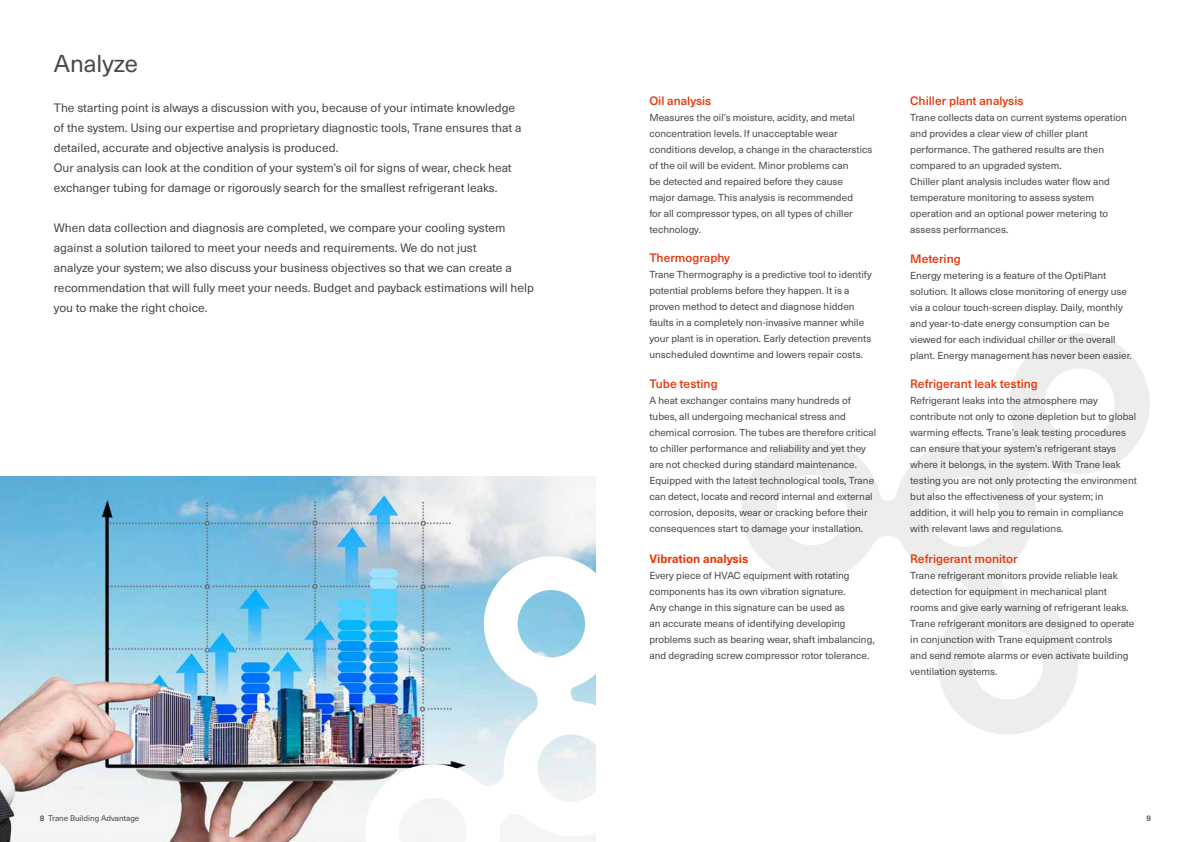
<style>
.page{position:relative;width:1191px;height:842px;background:#fff}
.page>*{position:absolute;margin:0;border:0;box-sizing:border-box;transform-origin:0 0}
.t1{font:24px "Neue Haas Unica W1 G";color:#484847}
.t2{font:12px/20px "Neue Haas Unica W1 G";color:#484847}
.t3{font:500 12px "Neue Haas Unica W1 G";color:#e63608}
.t4{font:700 12px "Neue Haas Unica W1 G";color:#e63608}
.t5{font:10px/16px "Neue Haas Unica W1 G";color:#484847}
.t6{font:8px "Neue Haas Unica W1 G";color:#484847}
.t7{font:500 8px "Neue Haas Unica W1 G";color:#484847}
.s1{font-weight:500}
</style>
<div class="page">
<img style="left:0;top:476px;width:595px;height:366px">
<svg style="left:742px;top:333px;width:408px;height:402px"></svg>
<svg style="left:354px;top:545px;width:414px;height:297px"></svg>
<h1 class="t1" style="left:54px;top:46px;width:86px">Analyze</h1>
<p class="t2" style="left:54px;top:97px;width:469px">The starting point is always a discussion with you, because of your intimate knowledge of the system. Using our expertise and proprietary diagnostic tools, Trane ensures that a detailed, accurate and objective analysis is produced.<br>Our analysis can look at the condition of your system’s oil for signs of wear, check heat exchanger tubing for damage or rigorously search for the smallest refrigerant leaks.</p>
<p class="t2" style="left:54px;top:217px;width:481px">When data collection and diagnosis are completed, we compare your cooling system against a solution tailored to meet your needs and requirements. We do not just<br>analyze your system; we also discuss your business objectives so that we can create a recommendation that will fully meet your needs. Budget and payback estimations will help you to make the right choice.</p>
<p class="t3" style="left:649px;top:92px;width:64px">Oil analysis</p>
<p class="t5" style="left:649px;top:109px;width:225px">Measures the oil’s moisture, acidity, and metal concentration levels. If unacceptable wear conditions develop, a change in the characterstics of the oil will be evident. Minor problems can<br>be detected and repaired before they cause<br>major damage. This analysis is recommended<br>for all compressor types, on all types of chiller technology.</p>
<p class="t3" style="left:649px;top:249px;width:82px">Thermography</p>
<p class="t5" style="left:649px;top:266px;width:224px">Trane Thermography is a predictive tool to identify potential problems before they happen. It is a proven method to detect and diagnose hidden faults in a completely non-invasive manner while your plant is in operation. Early detection prevents unscheduled downtime and lowers repair costs.</p>
<p class="t3" style="left:649px;top:375px;width:70px">Tube testing</p>
<p class="t5" style="left:649px;top:392px;width:228px">A heat exchanger contains many hundreds of tubes, all undergoing mechanical stress and chemical corrosion. The tubes are therefore critical to chiller performance and reliability and yet they are not checked during standard maintenance.<br>Equipped with the latest technological tools, Trane can detect, locate and record internal and external corrosion, deposits, wear or cracking before their consequences start to damage your installation.</p>
<p class="t4" style="left:649px;top:549px;width:101px">Vibration analysis</p>
<p class="t5" style="left:649px;top:567px;width:227px">Every piece of HVAC equipment with rotating components has its own vibration signature.<br>Any change in this signature can be used as<br>an accurate means of identifying developing problems such as bearing wear, shaft imbalancing, and degrading screw compressor rotor tolerance.</p>
<p class="t3" style="left:910px;top:92px;width:115px">Chiller plant analysis</p>
<p class="t5" style="left:910px;top:109px;width:218px">Trane collects data on current systems operation and provides a clear view of chiller plant performance. The gathered results are then compared to an upgraded system.<br>Chiller plant analysis includes water flow and temperature monitoring to assess system operation and an optional power metering to assess performances.</p>
<p class="t3" style="left:910px;top:250px;width:52px">Metering</p>
<p class="t5" style="left:910px;top:267px;width:223px">Energy metering is a feature of the OptiPlant solution. It allows close monitoring of energy use via a colour touch-screen display. Daily, monthly and year-to-date energy consumption can be viewed for each individual chiller or the overall plant. Energy management has never been easier.</p>
<p class="t3" style="left:910px;top:375px;width:129px">Refrigerant leak testing</p>
<p class="t5" style="left:910px;top:392px;width:228px">Refrigerant leaks into the atmosphere may contribute not only to ozone depletion but to global warming effects. Trane’s leak testing procedures can ensure that your system’s refrigerant stays where it belongs, in the system. With Trane leak testing you are not only protecting the environment but also the effectiveness of your system; in addition, it will help you to remain in compliance with relevant laws and regulations.</p>
<p class="t3" style="left:910px;top:549px;width:109px">Refrigerant monitor</p>
<p class="t5" style="left:910px;top:567px;width:226px">Trane refrigerant monitors provide reliable leak detection for equipment in mechanical plant rooms and give early warning of refrigerant leaks.<br>Trane refrigerant monitors are designed to operate in conjunction with Trane equipment controls<br>and send remote alarms or even activate building ventilation systems.</p>
<p class="t6" style="left:40px;top:812px;width:101px"><span class="s1">8</span> Trane Building Advantage</p>
<p class="t7" style="left:1146px;top:812px;width:6px">9</p>
</div>
